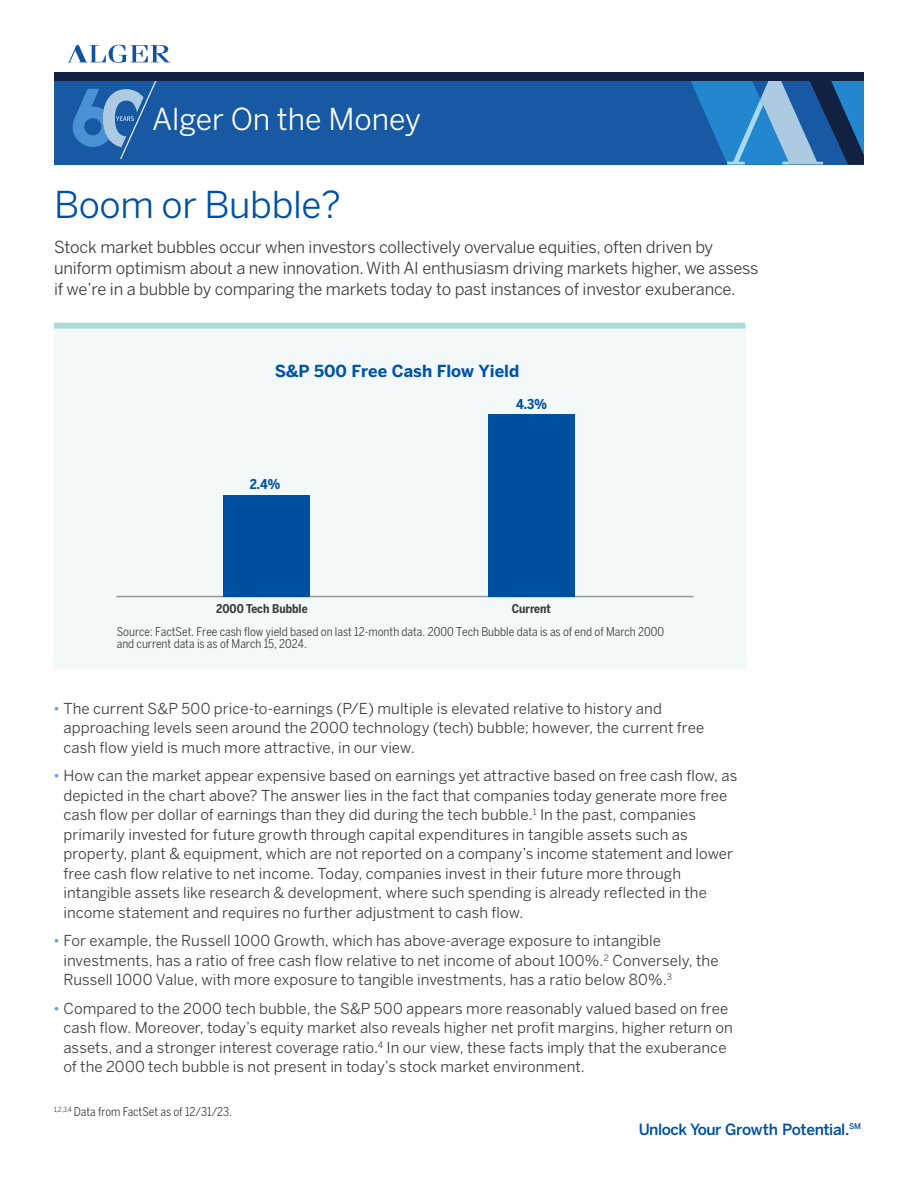
<style>
.page{position:relative;width:918px;height:1188px;background:#fff}
.page>*{position:absolute;margin:0;border:0;box-sizing:border-box;transform-origin:0 0}
.Fund_Name_-_Masthead{font:36.75px "Benton Sans";letter-spacing:-.01em;color:#0050a1}
.t1{font:30px "Benton Sans";color:#fff}
.Subhead{font:16.5px/21px "Benton Sans";letter-spacing:-.01em;color:#3c3c3e}
.t2{font:700 16.5px "Benton Sans";color:#0053a6}
.t3{font:500 15.45px "Benton Sans";letter-spacing:-.03em;color:#0050a1}
.Subhead-2{font:15px/19.5px "Benton Sans";letter-spacing:.005em;color:#3c3c3e}
.t4{font:700 13.5px "Benton Sans Cond";color:#0050a1}
.Subhead-3{font:12px/12.5px "Benton Sans Cond";color:#3c3c3e}
.t5{font:700 12px "Benton Sans Cond";color:#3c3c3e}
.s1{color:#5e9ed9}
</style>
<div class="page">
<div style="left:54px;top:77px;width:810px;height:88px;background:#1759a2"></div>
<svg style="left:73px;top:80px;width:84px;height:79px"></svg>
<div style="left:54px;top:72px;width:810px;height:8px;background:#112142"></div>
<svg style="left:688px;top:80px;width:176px;height:85px"></svg>
<svg style="left:68px;top:45px;width:102px;height:18px"></svg>
<div style="left:54px;top:324px;width:691px;height:346px;background:#f2f9f8"></div>
<div style="left:54px;top:323px;width:691px;height:6px;background:#aadbda"></div>
<hr style="left:116px;top:596px;width:578px;height:1px;background:#97999c">
<div style="left:488px;top:414px;width:86px;height:183px;background:#0050a1"></div>
<div style="left:223px;top:495px;width:87px;height:102px;background:#0050a1"></div>
<h2 class="t1" style="left:152px;top:101px;width:271px">Alger On the Money</h2>
<p class="Fund_Name_-_Masthead" style="left:54px;top:183px;width:289px">Boom or Bubble?</p>
<p class="Subhead" style="left:54px;top:236px;width:706px">Stock market bubbles occur when investors collectively overvalue equities, often driven by uniform optimism about a new innovation. With AI enthusiasm driving markets higher, we assess if we’re in a bubble by comparing the markets today to past instances of investor exuberance.</p>
<p class="t2" style="left:275px;top:361px;width:246px">S&amp;P 500 Free Cash Flow Yield</p>
<p class="t4" style="left:250px;top:476px;width:32px">2.4%</p>
<p class="t5" style="left:216px;top:601px;width:93px">2000 Tech Bubble</p>
<p class="t4" style="left:516px;top:397px;width:32px">4.3%</p>
<p class="t5" style="left:512px;top:601px;width:40px">Current</p>
<p class="Subhead-3" style="left:117px;top:625px;width:549px">Source: FactSet. Free cash flow yield based on last 12-month data. 2000 Tech Bubble data is as of end of March 2000 and current data is as of March 15, 2024.</p>
<p class="Subhead-2" style="left:63px;top:698px;width:642px;text-indent:-10px"><span class="s1">•</span> The current S&amp;P 500 price-to-earnings (P/E) multiple is elevated relative to history and approaching levels seen around the 2000 technology (tech) bubble; however, the current free cash flow yield is much more attractive, in our view.</p>
<p class="Subhead-2" style="left:63px;top:766px;width:676px;text-indent:-10px"><span class="s1">•</span> How can the market appear expensive based on earnings yet attractive based on free cash flow, as depicted in the chart above? The answer lies in the fact that companies today generate more free cash flow per dollar of earnings than they did during the tech bubble.<sup>1</sup> In the past, companies primarily invested for future growth through capital expenditures in tangible assets such as property, plant &amp; equipment, which are not reported on a company’s income statement and lower free cash flow relative to net income. Today, companies invest in their future more through intangible assets like research &amp; development, where such spending is already reflected in the income statement and requires no further adjustment to cash flow.</p>
<p class="Subhead-2" style="left:63px;top:931px;width:657px;text-indent:-10px"><span class="s1">•</span> For example, the Russell 1000 Growth, which has above-average exposure to intangible investments, has a ratio of free cash flow relative to net income of about 100%.<sup>2</sup> Conversely, the<br>Russell 1000 Value, with more exposure to tangible investments, has a ratio below 80%.<sup>3</sup></p>
<p class="Subhead-2" style="left:63px;top:998px;width:671px;text-indent:-10px"><span class="s1">•</span> Compared to the 2000 tech bubble, the S&amp;P 500 appears more reasonably valued based on free cash flow. Moreover, today’s equity market also reveals higher net profit margins, higher return on assets, and a stronger interest coverage ratio.<sup>4</sup> In our view, these facts imply that the exuberance of the 2000 tech bubble is not present in today’s stock market environment.</p>
<p class="Subhead-3" style="left:54px;top:1106px;width:179px"><sup>1,2,3,4</sup> Data from FactSet as of 12/31/23.</p>
<p class="t3" style="left:639px;top:1121px;width:224px">Unlock Your Growth Potential.<sup>SM</sup></p>
</div>
